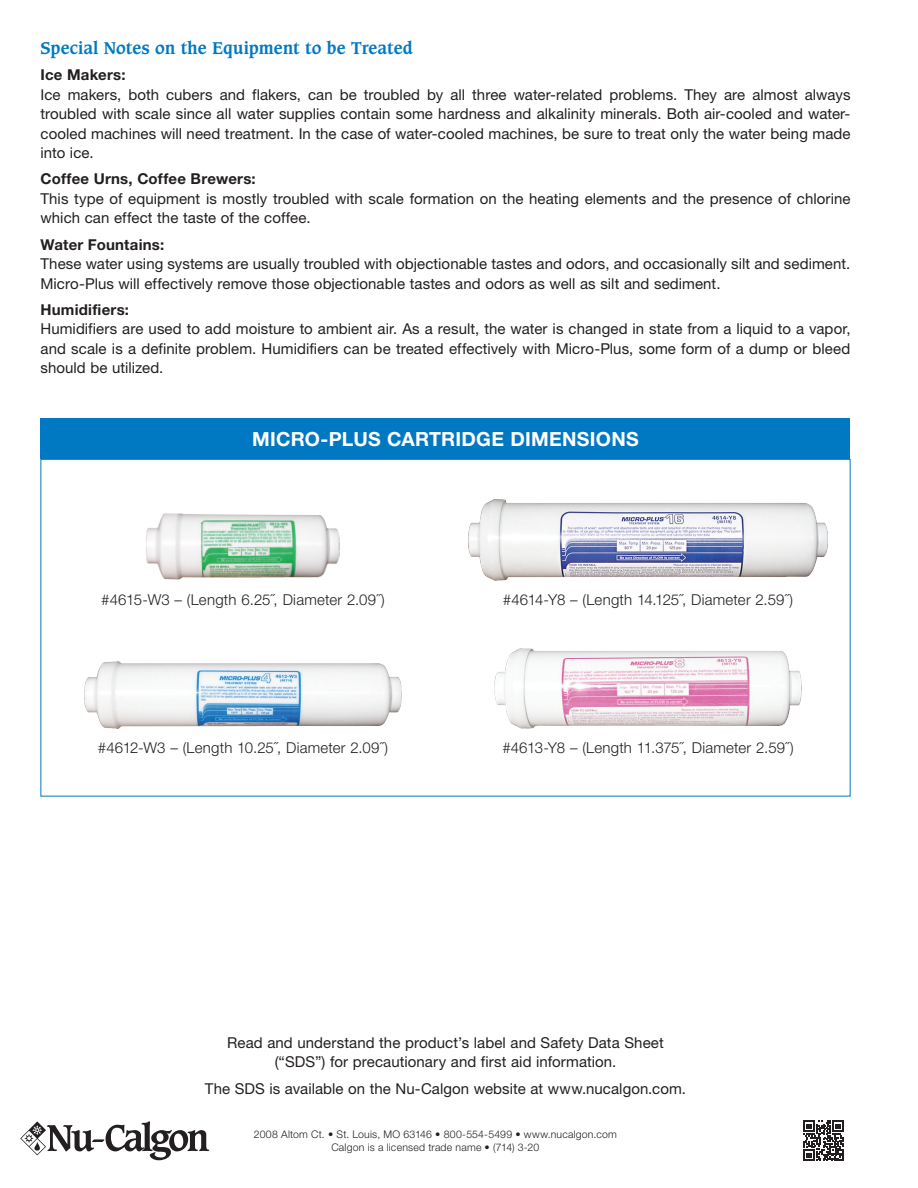
<style>
.page{position:relative;width:918px;height:1188px;background:#fff}
.page>*{position:absolute;margin:0;border:0;box-sizing:border-box;transform-origin:0 0}
.Paragraph_text{font:700 19.5px "Helvetica Neue LT Pro";letter-spacing:.01em;color:#fff}
.Subhead{font:700 16.5px "Caxton Std";color:#0079c2}
.Paragraph_text-2{font:15px/19.5px "Helvetica Neue LT Pro";letter-spacing:.005em;color:#231f20;text-align:justify}
.Paragraph_Text{font:15px/19.5px "Helvetica Neue LT Pro";letter-spacing:.005em;color:#231f20;text-align:center}
.Paragraph_text-3{font:300 15px "Helvetica Neue LT Pro";letter-spacing:.01em;color:#231f20}
.Paragraph_text-4{font:700 15px "Helvetica Neue LT Pro";letter-spacing:.015em;color:#231f20}
.t1{font:300 10.5px "Helvetica Neue LT Pro";letter-spacing:.02em;color:#231f20}
</style>
<div class="page">
<img style="left:468px;top:500px;width:360px;height:80px">
<img style="left:495px;top:648px;width:306px;height:81px">
<img style="left:85px;top:662px;width:316px;height:67px">
<img style="left:146px;top:513px;width:194px;height:67px">
<div style="left:40px;top:418px;width:810px;height:41px;background:#0079c2"></div>
<svg style="left:20px;top:1121px;width:189px;height:39px"></svg>
<svg style="left:803px;top:1120px;width:41px;height:41px"></svg>
<p class="Subhead" style="left:40px;top:38px;width:374px">Special Notes on the Equipment to be Treated</p>
<p class="Paragraph_text-4" style="left:40px;top:65px;width:87px">Ice Makers:</p>
<p class="Paragraph_text-2" style="left:40px;top:84px;width:812px">Ice makers, both cubers and flakers, can be troubled by all three water-related problems. They are almost always troubled with scale since all water supplies contain some hardness and alkalinity minerals. Both air-cooled and water&shy;cooled machines will need treatment. In the case of water-cooled machines, be sure to treat only the water being made into ice.</p>
<p class="Paragraph_text-4" style="left:40px;top:170px;width:217px">Coffee Urns, Coffee Brewers:</p>
<p class="Paragraph_text-2" style="left:40px;top:189px;width:812px">This type of equipment is mostly troubled with scale formation on the heating elements and the presence of chlorine which can effect the taste of the coffee.</p>
<p class="Paragraph_text-4" style="left:40px;top:235px;width:125px">Water Fountains:</p>
<p class="Paragraph_text-2" style="left:40px;top:254px;width:811px">These water using systems are usually troubled with objectionable tastes and odors, and occasionally silt and sediment.<br>Micro-Plus will effectively remove those objectionable tastes and odors as well as silt and sediment.</p>
<p class="Paragraph_text-4" style="left:40px;top:300px;width:90px">Humidifiers:</p>
<p class="Paragraph_text-2" style="left:40px;top:319px;width:812px">Humidifiers are used to add moisture to ambient air. As a result, the water is changed in state from a liquid to a vapor, and scale is a definite problem. Humidifiers can be treated effectively with Micro-Plus, some form of a dump or bleed should be utilized.</p>
<p class="Paragraph_text" style="left:252px;top:426px;width:388px">MICRO-PLUS CARTRIDGE DIMENSIONS</p>
<p class="Paragraph_text-3" style="left:101px;top:590px;width:285px">#4615-W3 – (Length 6.25˝, Diameter 2.09˝)</p>
<p class="Paragraph_text-3" style="left:503px;top:590px;width:292px">#4614-Y8 – (Length 14.125˝, Diameter 2.59˝)</p>
<p class="Paragraph_text-3" style="left:98px;top:739px;width:292px">#4612-W3 – (Length 10.25˝, Diameter 2.09˝)</p>
<p class="Paragraph_text-3" style="left:502px;top:739px;width:293px">#4613-Y8 – (Length 11.375˝, Diameter 2.59˝)</p>
<p class="Paragraph_Text" style="left:227px;top:1032px;width:438px">Read and understand the product’s label and Safety Data Sheet (“SDS”) for precautionary and first aid information.</p>
<p class="Paragraph_Text" style="left:205px;top:1078px;width:483px">The SDS is available on the Nu-Calgon website at www.nucalgon.com.</p>
<p class="t1" style="left:254px;top:1128px;width:364px">2008 Altom Ct. • St. Louis, MO 63146 • 800-554-5499 • www.nucalgon.com</p>
<p class="t1" style="left:331px;top:1141px;width:209px">Calgon is a licensed trade name • (714) 3-20</p>
</div>
